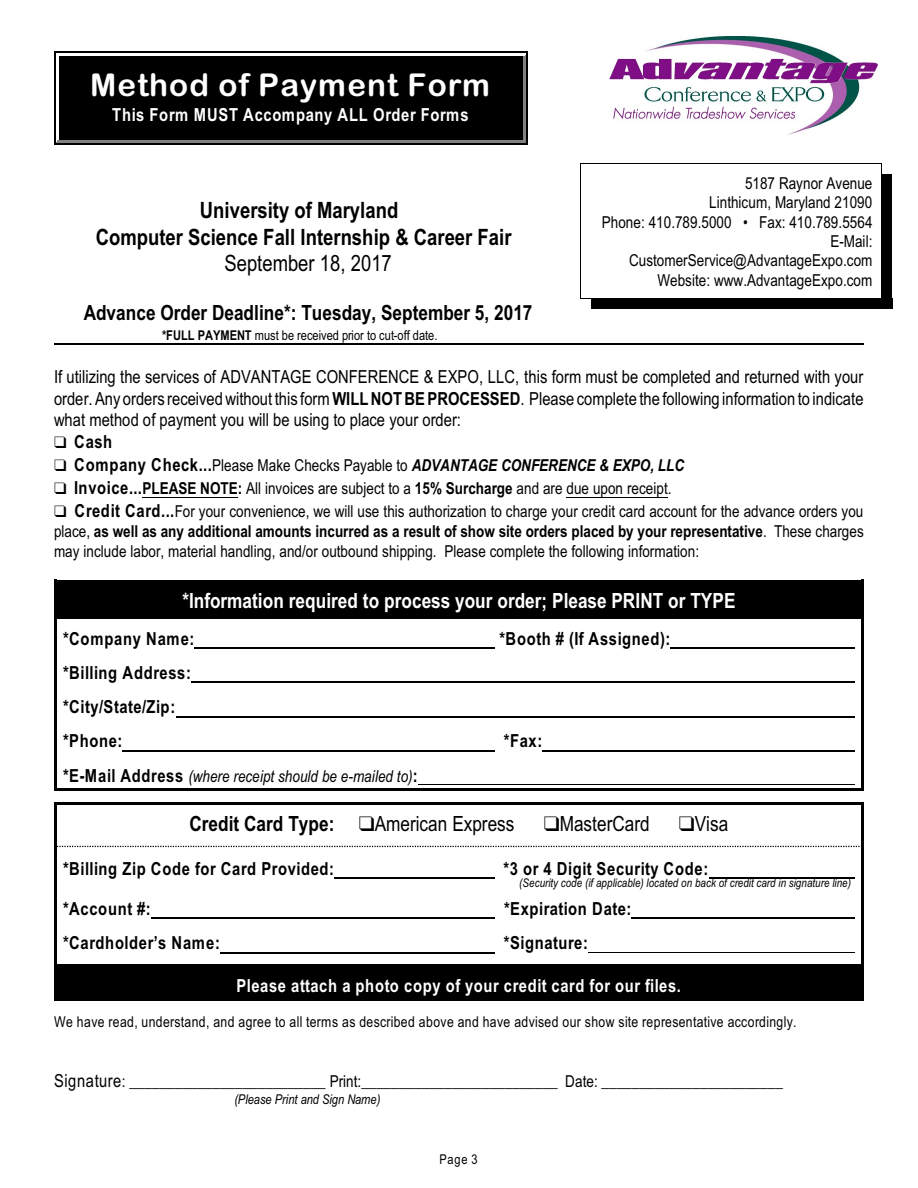
<style>
.page{position:relative;width:918px;height:1188px;background:#fff}
.page>*{position:absolute;margin:0;border:0;box-sizing:border-box;transform-origin:0 0}
.t1{font:31.5px "Arial Rounded MT Bold";letter-spacing:.035em;color:#fff}
.t2{font:700 22.5px/26.4px "Arial Narrow";color:#000;text-align:center}
.t3{font:22.5px "Arial Narrow";color:#000}
.t4{font:700 21px "Arial Narrow";color:#000}
.t5{font:700 21px "Arial Narrow";color:#fff}
.t6{font:21px "Arial Narrow";color:#000}
.t7{font:18px/21.3px "Arial Narrow";color:#000;text-align:justify}
.t8{font:700 18px/34.3px "Arial Narrow";letter-spacing:.035em;color:#000}
.t9{font:700 18px "Arial Narrow";letter-spacing:.035em;color:#fff}
.t10{font:16.5px/19.5px "Arial Narrow";color:#000}
.t11{font:italic 16.5px "Arial Narrow";color:#000}
.t12{font:15px "Arial Narrow";letter-spacing:.025em;color:#000}
.t13{font:13.5px "Arial Narrow";color:#000}
.t14{font:italic 13.5px "Arial Narrow";color:#000}
.t15{font:italic 12px "Arial Narrow";color:#000}
.s1{font-weight:700}
.s2{font-weight:700;font-size:18px}
.s3{font-weight:700;font-style:italic}
.s4{font-weight:700;font-style:normal;font-size:18px}
.s5{font-size:18px}
</style>
<div class="page">
<hr style="left:54px;top:580px;width:3px;height:37px;background:#000">
<hr style="left:861px;top:580px;width:3px;height:37px;background:#000">
<hr style="left:54px;top:580px;width:810px;height:2px;background:#000">
<div style="left:57px;top:583px;width:804px;height:34px;background:#000"></div>
<hr style="left:54px;top:617px;width:3px;height:173px;background:#000">
<hr style="left:861px;top:617px;width:3px;height:173px;background:#000">
<hr style="left:54px;top:788px;width:810px;height:2px;background:#000">
<hr style="left:57px;top:617px;width:804px;height:1px;background:#000">
<hr style="left:54px;top:802px;width:3px;height:45px;background:#000">
<hr style="left:861px;top:802px;width:3px;height:45px;background:#000">
<hr style="left:54px;top:802px;width:810px;height:3px;background:#000">
<svg style="left:57px;top:846px;width:804px;height:1px"></svg>
<hr style="left:54px;top:847px;width:3px;height:118px;background:#000">
<hr style="left:861px;top:847px;width:3px;height:118px;background:#000">
<hr style="left:54px;top:965px;width:3px;height:36px;background:#000">
<hr style="left:861px;top:965px;width:3px;height:36px;background:#000">
<hr style="left:54px;top:998px;width:810px;height:3px;background:#000">
<div style="left:57px;top:965px;width:804px;height:33px;background:#000"></div>
<div style="left:57px;top:54px;width:468px;height:88px;background:#000"></div>
<hr style="left:57px;top:54px;width:1px;height:88px;background:#fff">
<hr style="left:524px;top:54px;width:1px;height:88px;background:#808080">
<hr style="left:57px;top:54px;width:468px;height:2px;background:#fff">
<hr style="left:57px;top:141px;width:468px;height:1px;background:#808080">
<hr style="left:525px;top:53px;width:1px;height:90px;background:#808080">
<hr style="left:56px;top:53px;width:470px;height:1px;background:#fff">
<hr style="left:56px;top:142px;width:470px;height:1px;background:#808080">
<hr style="left:54px;top:51px;width:2px;height:94px;background:#000">
<hr style="left:526px;top:51px;width:2px;height:94px;background:#000">
<hr style="left:54px;top:51px;width:474px;height:2px;background:#000">
<hr style="left:54px;top:143px;width:474px;height:2px;background:#000">
<img style="left:609px;top:37px;width:269px;height:98px">
<div style="left:882px;top:174px;width:10px;height:135px;background:#000"></div>
<div style="left:591px;top:298px;width:301px;height:11px;background:#000"></div>
<hr style="left:143px;top:497px;width:95px;height:1px;background:#000">
<hr style="left:567px;top:497px;width:101px;height:1px;background:#000">
<hr style="left:195px;top:647px;width:300px;height:2px;background:#000">
<hr style="left:671px;top:647px;width:184px;height:2px;background:#000">
<hr style="left:191px;top:682px;width:664px;height:1px;background:#000">
<hr style="left:176px;top:716px;width:679px;height:1px;background:#000">
<hr style="left:123px;top:750px;width:372px;height:1px;background:#000">
<hr style="left:543px;top:750px;width:312px;height:1px;background:#000">
<hr style="left:418px;top:784px;width:437px;height:1px;background:#000">
<hr style="left:335px;top:877px;width:160px;height:2px;background:#000">
<hr style="left:709px;top:877px;width:146px;height:2px;background:#000">
<hr style="left:151px;top:918px;width:344px;height:1px;background:#000">
<hr style="left:632px;top:918px;width:223px;height:1px;background:#000">
<hr style="left:220px;top:952px;width:275px;height:1px;background:#000">
<hr style="left:589px;top:952px;width:266px;height:1px;background:#000">
<hr style="left:54px;top:344px;width:810px;height:1px;background:#000">
<h1 class="t1" style="left:90px;top:73px;width:402px">Method of Payment Form</h1>
<p class="t9" style="left:112px;top:108px;width:358px">This Form MUST Accompany ALL Order Forms</p>
<p class="t10" style="left:602px;top:175px;width:272px;text-align:right">5187 Raynor Avenue<br>Linthicum, Maryland 21090<br>Phone: 410.789.5000 • Fax: 410.789.5564<br>E-Mail:<br>CustomerService@AdvantageExpo.com<br>Website: www.AdvantageExpo.com</p>
<h2 class="t2" style="left:96px;top:199px;width:417px">University of Maryland<br>Computer Science Fall Internship &amp; Career Fair</h2>
<h2 class="t3" style="left:224px;top:255px;width:169px">September 18, 2017</h2>
<p class="t4" style="left:84px;top:304px;width:450px">Advance Order Deadline*: Tuesday, September 5, 2017</p>
<p class="t13" style="left:162px;top:330px;width:277px"><span class="s1">*FULL PAYMENT</span> must be received prior to cut-off date.</p>
<p class="t7" style="left:54px;top:368px;width:811px">If utilizing the services of ADVANTAGE CONFERENCE &amp; EXPO, LLC, this form must be completed and returned with your order. Any orders receivedwithout this form <span class="s1">WILL NOT BE PROCESSED</span>. Please complete the following information to indicate what method of payment you will be using to place your order:</p>
<p class="t8" style="left:74px;top:427px;width:40px">Cash</p>
<p class="t10" style="left:74px;top:456px;width:791px;line-height:22.8px"><span class="s2">Company Check...</span>Please Make Checks Payable to <span class="s3">ADVANTAGE CONFERENCE &amp; EXPO, LLC<br></span><span class="s2">Invoice...</span><span class="s1">PLEASE NOTE:</span> All invoices are subject to a <span class="s1">15% Surcharge</span> and are due upon receipt.<br><span class="s2">Credit Card...</span>For your convenience, we will use this authorization to charge your credit card account for the advance orders you</p>
<p class="t10" style="left:54px;top:523px;width:811px">place, <span class="s1">as well as any additional amounts incurred as a result of show site orders placed by your representative</span>. These charges may include labor, material handling, and/or outbound shipping. Please complete the following information:</p>
<p class="t5" style="left:182px;top:593px;width:555px">*Information required to process your order; Please PRINT or TYPE</p>
<p class="t8" style="left:63px;top:623px;width:133px">*Company Name:</p>
<p class="t8" style="left:500px;top:623px;width:172px">*Booth # (If Assigned):</p>
<p class="t8" style="left:63px;top:657px;width:129px">*Billing Address: *City/State/Zip: *Phone:</p>
<p class="t8" style="left:504px;top:726px;width:40px">*Fax:</p>
<p class="t11" style="left:63px;top:770px;width:356px"><span class="s4">*E-Mail Address</span> (where receipt should be e-mailed to)<span class="s4">:</span></p>
<p class="t4" style="left:190px;top:815px;width:146px">Credit Card Type:</p>
<p class="t6" style="left:375px;top:815px;width:141px">American Express</p>
<p class="t6" style="left:560px;top:815px;width:91px">MasterCard</p>
<p class="t6" style="left:695px;top:815px;width:35px">Visa</p>
<p class="t8" style="left:63px;top:853px;width:273px">*Billing Zip Code for Card Provided:</p>
<p class="t8" style="left:504px;top:853px;width:206px">*3 or 4 Digit Security Code:</p>
<p class="t15" style="left:519px;top:878px;width:333px">(Security code (if applicable) located on back of credit card in signature line)</p>
<p class="t8" style="left:63px;top:893px;width:89px">*Account #:</p>
<p class="t8" style="left:504px;top:893px;width:129px">*Expiration Date:</p>
<p class="t8" style="left:63px;top:927px;width:158px">*Cardholder’s Name:</p>
<p class="t8" style="left:504px;top:927px;width:86px">*Signature:</p>
<p class="t9" style="left:236px;top:979px;width:446px">Please attach a photo copy of your credit card for our files.</p>
<p class="t12" style="left:54px;top:1016px;width:744px">We have read, understand, and agree to all terms as described above and have advised our show site representative accordingly.</p>
<p class="t10" style="left:54px;top:1073px;width:730px"><span class="s5">Signature</span>: __________________________ Print:__________________________ Date: ________________________</p>
<p class="t14" style="left:234px;top:1095px;width:147px">(Please Print and Sign Name)</p>
<p class="t13" style="left:440px;top:1154px;width:40px">Page 3</p>
</div>
